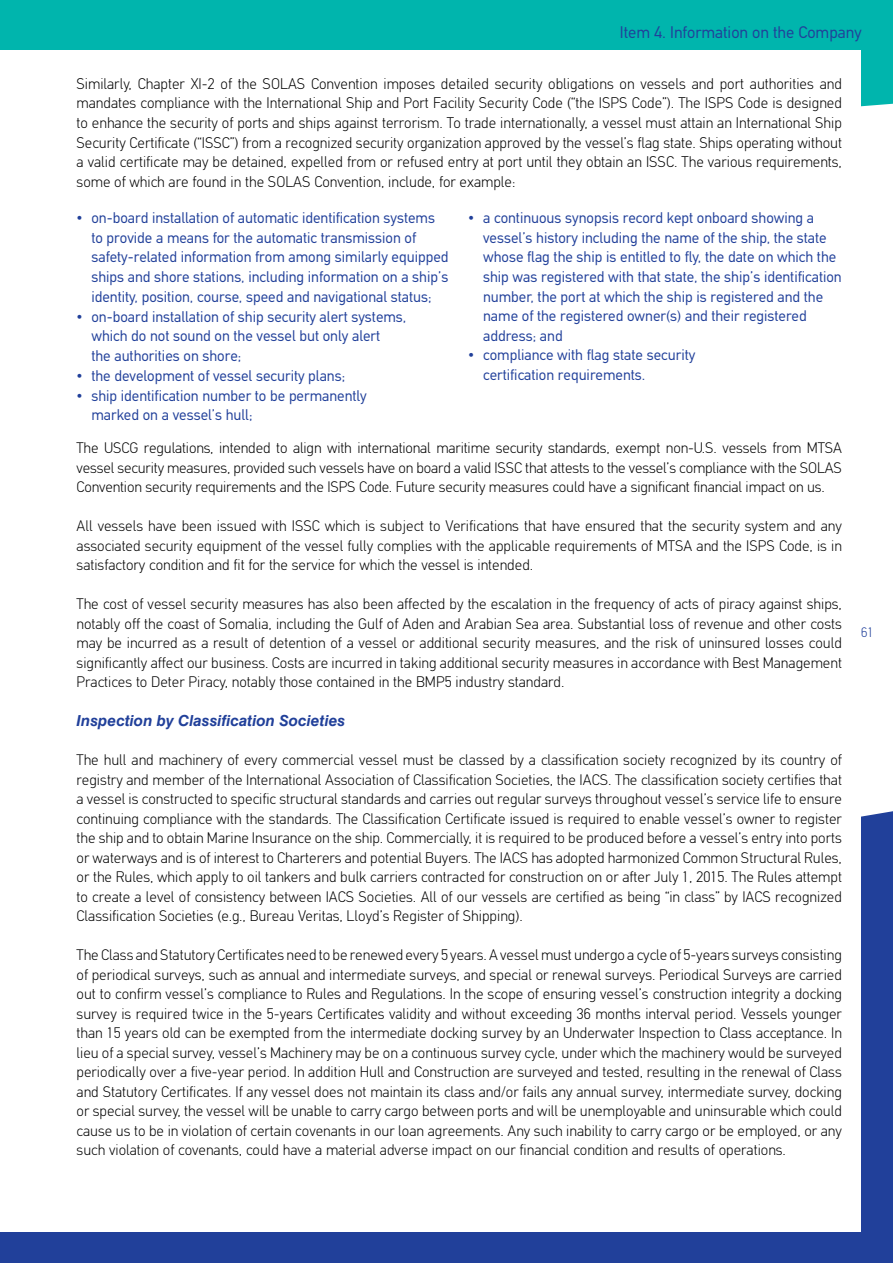
<style>
.page{position:relative;width:893px;height:1263px;background:#fff}
.page>*{position:absolute;margin:0;border:0;box-sizing:border-box;transform-origin:0 0}
.t1{font:16.5px "CF Din";color:#21409a}
.t2{font:15.15px/19.6px "CF Din";color:#21409a}
.t3{font:300 15.15px/19.6px "CF Din";color:#000;text-align:justify}
.t4{font:300 15px/19.5px "CF Din";color:#000;text-align:justify}
.t5{font:15px/19.5px "CF Din";color:#21409a}
.t6{font:italic 15px "UB Helvetica Bold";color:#21409a}
.t7{font:300 13.5px "CF Din";color:#21409a}
.s1{font-size:15.15px}
</style>
<div class="page">
<div style="left:0;top:0;width:893px;height:102px;background:#00b5ad"></div>
<div style="left:0;top:811px;width:893px;height:452px;background:#21409a"></div>
<div style="left:0;top:50px;width:861px;height:1181px;background:#fff"></div>
<p class="t1" style="left:620px;top:23px;width:243px">Item 4. Information on the Company</p>
<p class="t3" style="left:77px;top:73px;width:767px">Similarly, Chapter XI-2 of the SOLAS Convention imposes detailed security obligations on vessels and port authorities and mandates compliance with the International Ship and Port Facility Security Code (“the ISPS Code”). The ISPS Code is designed to enhance the security of ports and ships against terrorism. To trade internationally, a vessel must attain an International Ship Security Certificate (“ISSC”) from a recognized security organization approved by the vessel’s flag state. Ships operating without a valid certificate may be detained, expelled from or refused entry at port until they obtain an ISSC. The various requirements, some of which are found in the SOLAS Convention, include, for example:</p>
<p class="t2" style="left:91px;top:208px;width:359px;text-indent:-15px">• on-board installation of automatic identification systems to provide a means for the automatic transmission of safety-related information from among similarly equipped ships and shore stations, including information on a ship’s identity, position, course, speed and navigational status;</p>
<p class="t2" style="left:91px;top:307px;width:316px;text-indent:-15px">• on-board installation of ship security alert systems, which do not sound on the vessel but only alert<br>the authorities on shore;</p>
<p class="t2" style="left:77px;top:366px;width:270px">• the development of vessel security plans;</p>
<p class="t2" style="left:91px;top:386px;width:277px;text-indent:-15px">• ship identification number to be permanently marked on a vessel’s hull;</p>
<p class="t2" style="left:483px;top:208px;width:360px;text-indent:-15px">• a continuous synopsis record kept onboard showing a vessel’s history including the name of the ship, the state whose flag the ship is entitled to fly, the date on which the ship was registered with that state, the ship’s identification</p>
<p class="t5" style="left:483px;top:287px;width:342px"><span class="s1">number, the port at</span> which the ship is registered and the name of the registered owner(s) and their registered address; and</p>
<p class="t5" style="left:483px;top:346px;width:214px;text-indent:-15px">• compliance with flag state security certification requirements.</p>
<p class="t4" style="left:77px;top:438px;width:767px">The USCG regulations, intended to align with international maritime security standards, exempt non-U.S. vessels from MTSA vessel security measures, provided such vessels have on board a valid ISSC that attests to the vessel’s compliance with the SOLAS Convention security requirements and the ISPS Code. Future security measures could have a significant financial impact on us.</p>
<p class="t4" style="left:77px;top:516px;width:767px">All vessels have been issued with ISSC which is subject to Verifications that have ensured that the security system and any associated security equipment of the vessel fully complies with the applicable requirements of MTSA and the ISPS Code, is in satisfactory condition and fit for the service for which the vessel is intended.</p>
<p class="t4" style="left:77px;top:594px;width:767px">The cost of vessel security measures has also been affected by the escalation in the frequency of acts of piracy against ships, notably off the coast of Somalia, including the Gulf of Aden and Arabian Sea area. Substantial loss of revenue and other costs may be incurred as a result of detention of a vessel or additional security measures, and the risk of uninsured losses could significantly affect our business. Costs are incurred in taking additional security measures in accordance with Best Management Practices to Deter Piracy, notably those contained in the BMP5 industry standard.</p>
<p class="t6" style="left:77px;top:711px;width:270px">Inspection by Classification Societies</p>
<p class="t4" style="left:77px;top:750px;width:767px">The hull and machinery of every commercial vessel must be classed by a classification society recognized by its country of registry and member of the International Association of Classification Societies, the IACS. The classification society certifies that a vessel is constructed to specific structural standards and carries out regular surveys throughout vessel’s service life to ensure continuing compliance with the standards. The Classification Certificate issued is required to enable vessel’s owner to register the ship and to obtain Marine Insurance on the ship. Commercially, it is required to be produced before a vessel’s entry into ports or waterways and is of interest to Charterers and potential Buyers. The IACS has adopted harmonized Common Structural Rules, or the Rules, which apply to oil tankers and bulk carriers contracted for construction on or after July 1, 2015. The Rules attempt to create a level of consistency between IACS Societies. All of our vessels are certified as being “in class” by IACS recognized Classification Societies (e.g., Bureau Veritas, Lloyd’s Register of Shipping).</p>
<p class="t4" style="left:77px;top:945px;width:767px">The Class and Statutory Certificates need to be renewed every 5 years. A vessel must undergo a cycle of 5-years surveys consisting of periodical surveys, such as annual and intermediate surveys, and special or renewal surveys. Periodical Surveys are carried out to confirm vessel’s compliance to Rules and Regulations. In the scope of ensuring vessel’s construction integrity a docking survey is required twice in the 5-years Certificates validity and without exceeding 36 months interval period. Vessels younger than 15 years old can be exempted from the intermediate docking survey by an Underwater Inspection to Class acceptance. In lieu of a special survey, vessel’s Machinery may be on a continuous survey cycle, under which the machinery would be surveyed periodically over a five-year period. In addition Hull and Construction are surveyed and tested, resulting in the renewal of Class and Statutory Certificates. If any vessel does not maintain its class and/or fails any annual survey, intermediate survey, docking or special survey, the vessel will be unable to carry cargo between ports and will be unemployable and uninsurable which could cause us to be in violation of certain covenants in our loan agreements. Any such inability to carry cargo or be employed, or any such violation of covenants, could have a material adverse impact on our financial condition and results of operations.</p>
<p class="t7" style="left:861px;top:624px;width:14px">61</p>
</div>
